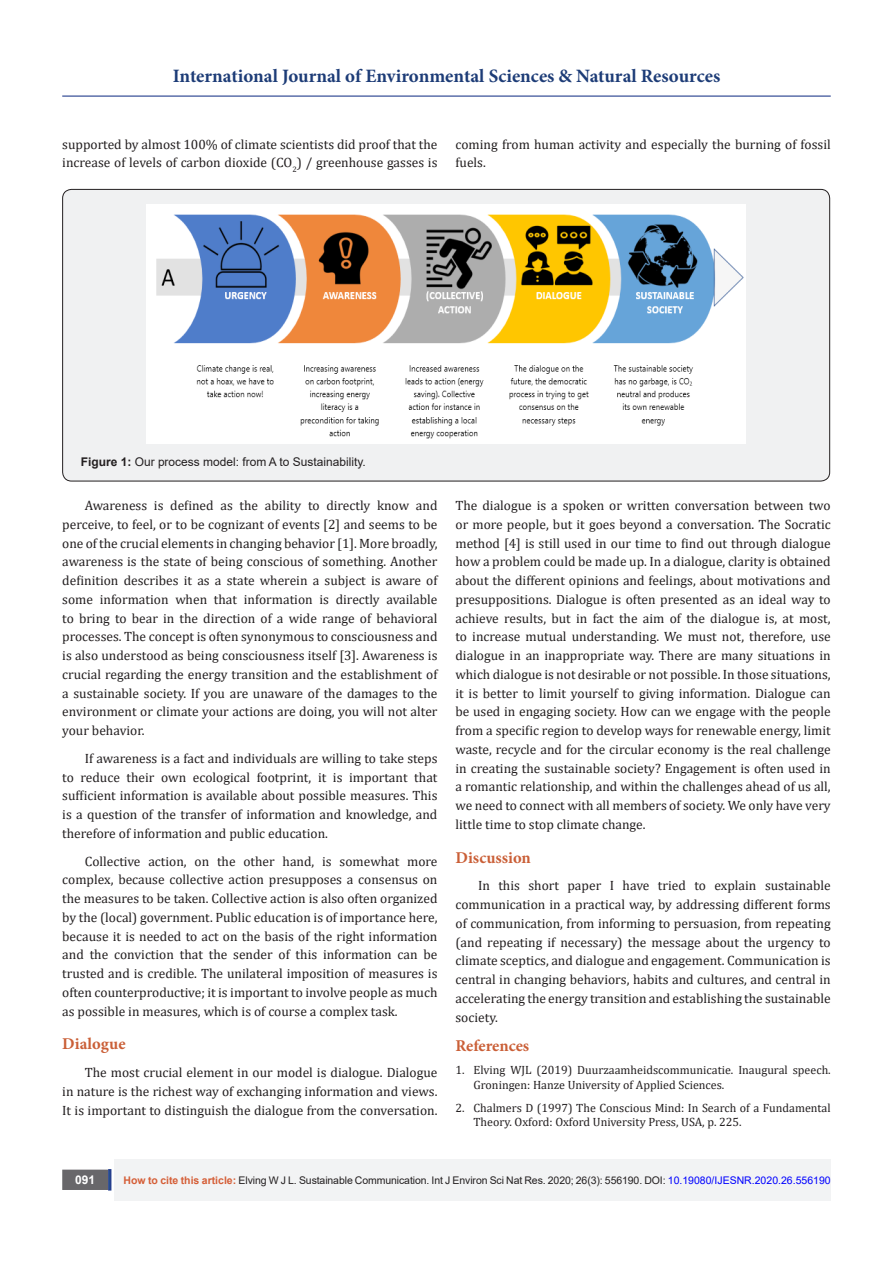
<style>
.page{position:relative;width:893px;height:1263px;background:#fff}
.page>*{position:absolute;margin:0;border:0;box-sizing:border-box;transform-origin:0 0}
.t1{font:700 18.9px "Minion Pro";color:#1d3c77}
.t2{font:700 16.5px "Minion Pro";color:#ca5f37}
.Default{font:13.5px/18.8px "Cambria";color:#231f20;text-align:justify}
.t3{font:12px/14.4px "Cambria";color:#231f20}
.t4{font:12px "Arial";color:#231f20}
.t5{font:700 12px "Arial";color:#fff}
.t6{font:10.5px "Arial";letter-spacing:-.01em;color:#231f20}
.s1{font-weight:700}
.s2{font-weight:700;color:#d55e37}
.s3{color:#00f}
</style>
<div class="page">
<div style="left:115px;top:1160px;width:716px;height:41px;background:#f2f3f4"></div>
<div style="left:63px;top:1170px;width:44px;height:19px;background:#68676a"></div>
<div style="left:62px;top:1169px;width:46px;height:21px;border:2px solid #68676a"></div>
<div style="left:108px;top:1169px;width:3px;height:21px;background:#1c6d90;border:2px solid #253f8e"></div>
<hr style="left:62px;top:96px;width:769px;height:1px;background:#253f8e">
<div style="left:63px;top:189px;width:767px;height:292px;background:#f0f1f2;border-radius:9px"></div>
<img style="left:146px;top:204px;width:600px;height:239px">
<h1 class="t1" style="left:173px;top:63px;width:549px">International Journal of Environmental Sciences &amp; Natural Resources</h1>
<p class="Default" style="left:62px;top:134px;width:377px">supported by almost 100% of climate scientists did proof that the increase of levels of carbon dioxide (CO<sub>2</sub>) / greenhouse gasses is</p>
<p class="Default" style="left:455px;top:134px;width:377px">coming from human activity and especially the burning of fossil fuels.</p>
<p class="t4" style="left:81px;top:453px;width:286px"><span class="s1">Figure 1:</span> Our process model: from A to Sustainability.</p>
<p class="Default" style="left:62px;top:496px;width:377px;text-indent:22px">Awareness is defined as the ability to directly know and perceive, to feel, or to be cognizant of events [2] and seems to be one of the crucial elements in changing behavior [1]. More broadly, awareness is the state of being conscious of something. Another definition describes it as a state wherein a subject is aware of some information when that information is directly available to bring to bear in the direction of a wide range of behavioral processes. The concept is often synonymous to consciousness and is also understood as being consciousness itself [3]. Awareness is crucial regarding the energy transition and the establishment of a sustainable society. If you are unaware of the damages to the environment or climate your actions are doing, you will not alter your behavior.</p>
<p class="Default" style="left:62px;top:749px;width:377px;text-indent:22px">If awareness is a fact and individuals are willing to take steps to reduce their own ecological footprint, it is important that sufficient information is available about possible measures. This is a question of the transfer of information and knowledge, and therefore of information and public education.</p>
<p class="Default" style="left:62px;top:851px;width:377px;text-indent:22px">Collective action, on the other hand, is somewhat more complex, because collective action presupposes a consensus on the measures to be taken. Collective action is also often organized by the (local) government. Public education is of importance here, because it is needed to act on the basis of the right information and the conviction that the sender of this information can be trusted and is credible. The unilateral imposition of measures is often counterproductive; it is important to involve people as much as possible in measures, which is of course a complex task.</p>
<p class="t2" style="left:62px;top:1032px;width:65px">Dialogue</p>
<p class="Default" style="left:62px;top:1063px;width:377px;text-indent:22px">The most crucial element in our model is dialogue. Dialogue in nature is the richest way of exchanging information and views.<br>It is important to distinguish the dialogue from the conversation.</p>
<p class="Default" style="left:455px;top:496px;width:377px">The dialogue is a spoken or written conversation between two or more people, but it goes beyond a conversation. The Socratic method [4] is still used in our time to find out through dialogue how a problem could be made up. In a dialogue, clarity is obtained about the different opinions and feelings, about motivations and presuppositions. Dialogue is often presented as an ideal way to achieve results, but in fact the aim of the dialogue is, at most, to increase mutual understanding. We must not, therefore, use dialogue in an inappropriate way. There are many situations in which dialogue is not desirable or not possible. In those situations, it is better to limit yourself to giving information. Dialogue can be used in engaging society. How can we engage with the people from a specific region to develop ways for renewable energy, limit waste, recycle and for the circular economy is the real challenge in creating the sustainable society? Engagement is often used in a romantic relationship, and within the challenges ahead of us all, we need to connect with all members of society. We only have very little time to stop climate change.</p>
<p class="t2" style="left:455px;top:846px;width:77px">Discussion</p>
<p class="Default" style="left:455px;top:876px;width:377px;text-indent:22px">In this short paper I have tried to explain sustainable communication in a practical way, by addressing different forms of communication, from informing to persuasion, from repeating (and repeating if necessary) the message about the urgency to climate sceptics, and dialogue and engagement. Communication is central in changing behaviors, habits and cultures, and central in accelerating the energy transition and establishing the sustainable society.</p>
<p class="t2" style="left:455px;top:1034px;width:75px">References</p>
<p class="t3" style="left:473px;top:1063px;width:359px;text-indent:-18px">1. Elving WJL (2019) Duurzaamheidscommunicatie. Inaugural speech.<br>Groningen: Hanze University of Applied Sciences.</p>
<p class="t3" style="left:473px;top:1101px;width:359px;text-indent:-18px">2. Chalmers D (1997) The Conscious Mind: In Search of a Fundamental<br>Theory. Oxford: Oxford University Press, USA, p. 225.</p>
<p class="t5" style="left:75px;top:1171px;width:22px">091</p>
<p class="t6" style="left:124px;top:1173px;width:709px"><span class="s2">How to cite this article:</span> Elving W J L. Sustainable Communication. Int J Environ Sci Nat Res. 2020; 26(3): 556190. DOI: <span class="s3">10.19080/IJESNR.2020.26.556190</span></p>
</div>
